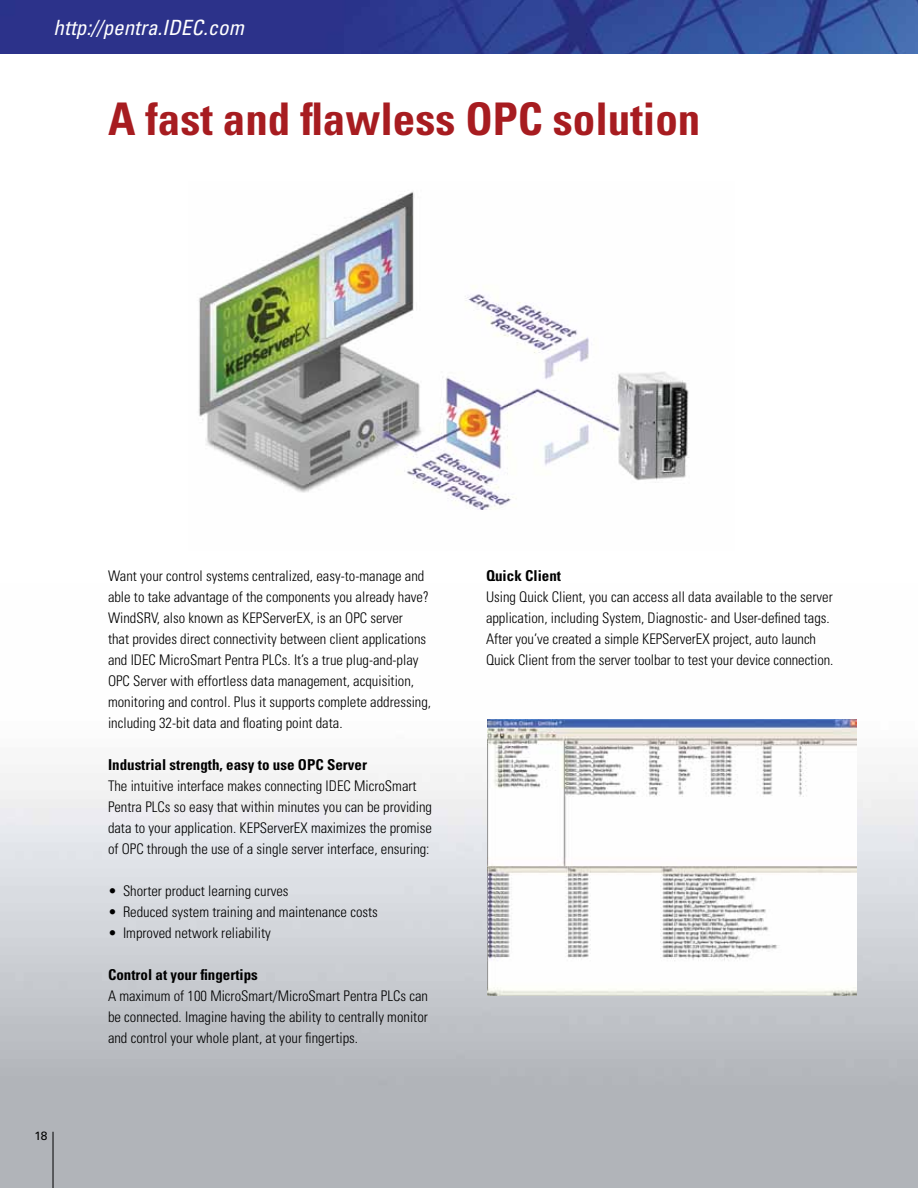
<style>
.page{position:relative;width:918px;height:1188px;background:#fff}
.page>*{position:absolute;margin:0;border:0;box-sizing:border-box;transform-origin:0 0}
.t1{font:700 condensed 45px "Univers LT Std";color:#a71c20}
.t2{font:italic condensed 21px "Univers LT Std";color:#fff}
.t3{font:700 condensed 15px "Univers LT Std";color:#000}
.t4{font:300 condensed 14.7px/21px "Univers LT Std";color:#000}
.t5{font:12px "Univers LT Std";color:#000}
</style>
<div class="page">
<img style="left:0;top:719px;width:918px;height:469px">
<img style="left:198px;top:191px;width:491px;height:319px">
<img style="left:488px;top:719px;width:368px;height:277px">
<img style="left:0;top:0;width:918px;height:54px">
<hr style="left:53px;top:1132px;width:1px;height:56px;background:#000">
<h2 class="t2" style="left:54px;top:14px;width:192px">http://pentra.IDEC.com</h2>
<h1 class="t1" style="left:108px;top:91px;width:594px">A fast and flawless OPC solution</h1>
<p class="t5" style="left:34px;top:1129px;width:15px">18</p>
<p class="t4" style="left:108px;top:565px;width:325px">Want your control systems centralized, easy-to-manage and able to take advantage of the components you already have?<br>WindSRV, also known as KEPServerEX, is an OPC server<br>that provides direct connectivity between client applications and IDEC MicroSmart Pentra PLCs. It’s a true plug-and-play OPC Server with effortless data management, acquisition, monitoring and control. Plus it supports complete addressing, including 32-bit data and floating point data.</p>
<p class="t3" style="left:108px;top:756px;width:261px">Industrial strength, easy to use OPC Server</p>
<p class="t4" style="left:108px;top:775px;width:326px">The intuitive interface makes connecting IDEC MicroSmart Pentra PLCs so easy that within minutes you can be providing data to your application. KEPServerEX maximizes the promise of OPC through the use of a single server interface, ensuring:</p>
<p class="t4" style="left:108px;top:880px;width:182px">• Shorter product learning curves</p>
<p class="t4" style="left:108px;top:901px;width:272px">• Reduced system training and maintenance costs</p>
<p class="t4" style="left:108px;top:922px;width:164px">• Improved network reliability</p>
<p class="t3" style="left:108px;top:966px;width:151px">Control at your fingertips</p>
<p class="t4" style="left:108px;top:985px;width:322px;text-align:justify">A maximum of 100 MicroSmart/MicroSmart Pentra PLCs can be connected. Imagine having the ability to centrally monitor and control your whole plant, at your fingertips.</p>
<p class="t3" style="left:486px;top:567px;width:77px">Quick Client</p>
<p class="t4" style="left:486px;top:587px;width:349px">Using Quick Client, you can access all data available to the server application, including System, Diagnostic- and User-defined tags.<br>After you’ve created a simple KEPServerEX project, auto launch Quick Client from the server toolbar to test your device connection.</p>
</div>
